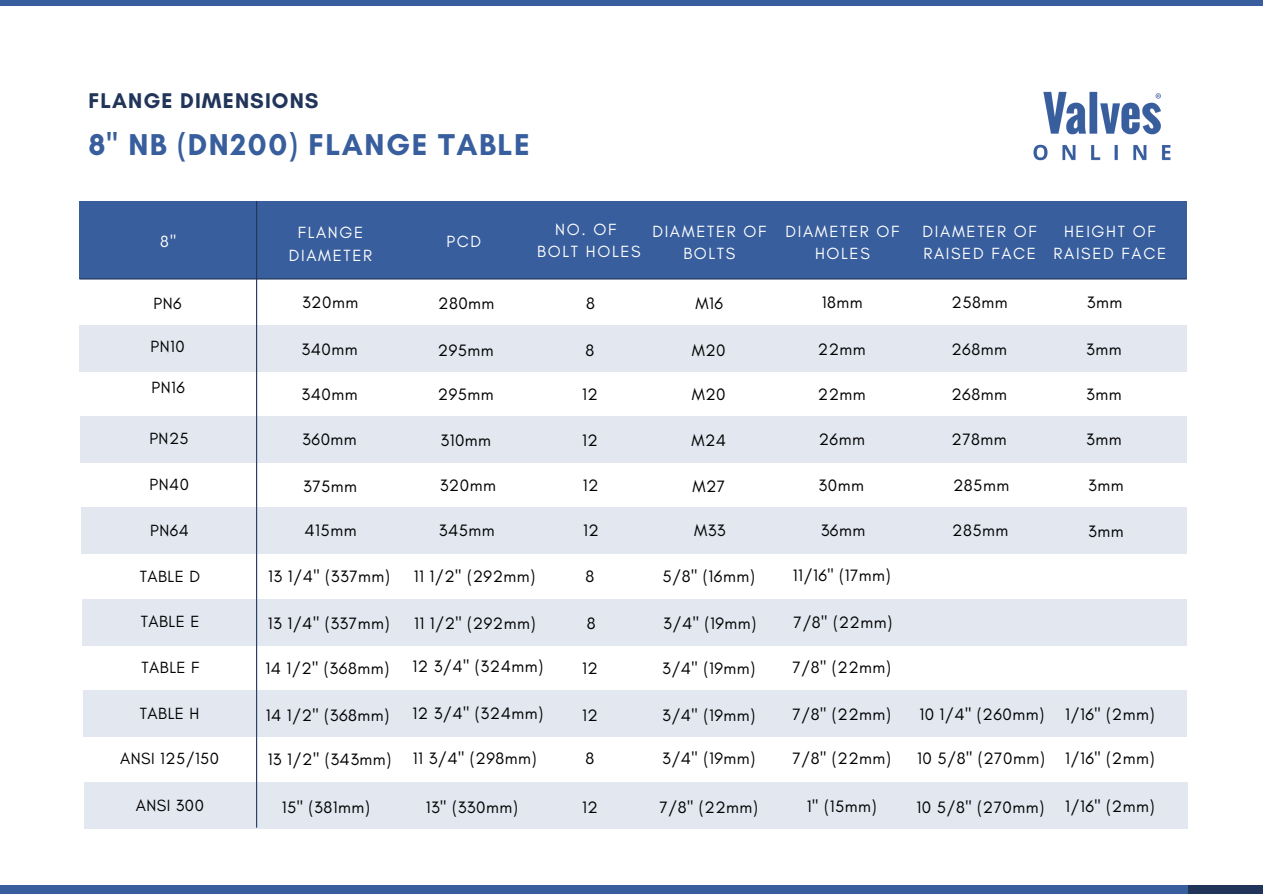
<style>
.page{position:relative;width:1263px;height:894px;background:#fff}
.page>*{position:absolute;margin:0;border:0;box-sizing:border-box;transform-origin:0 0}
.t1{font:700 30.6px "Glacial Indifference";letter-spacing:.05em;color:#385e9d}
.t2{font:700 21.6px "Glacial Indifference";letter-spacing:.05em;color:#203559}
.t3{font:16.8px "Glacial Indifference";letter-spacing:.03em;color:#000}
.t4{font:16.5px/22.5px "Glacial Indifference";letter-spacing:.1em;color:#fff;text-align:center}
.t5{font:16.5px "Glacial Indifference";letter-spacing:.03em;color:#000}
</style>
<div class="page">
<div style="left:0;top:0;width:1263px;height:6px;background:#385e9d"></div>
<img style="left:1033px;top:91px;width:138px;height:70px">
<div style="left:79px;top:201px;width:1108px;height:78px;background:#385e9d"></div>
<hr style="left:80px;top:278px;width:1106px;height:1px;background:#203559">
<div style="left:1188px;top:884px;width:75px;height:9px;background:#203559"></div>
<div style="left:79px;top:325px;width:1108px;height:46px;background:#e2e7f0"></div>
<hr style="left:256px;top:201px;width:1px;height:626px;background:#203559">
<div style="left:80px;top:416px;width:1107px;height:46px;background:#e2e7f0"></div>
<div style="left:82px;top:507px;width:1105px;height:46px;background:#e2e7f0"></div>
<div style="left:83px;top:599px;width:1104px;height:46px;background:#e2e7f0"></div>
<div style="left:83px;top:690px;width:1103px;height:46px;background:#e2e7f0"></div>
<div style="left:0;top:884px;width:1187px;height:9px;background:#385e9d"></div>
<div style="left:84px;top:782px;width:1103px;height:46px;background:#e2e7f0"></div>
<p class="t2" style="left:88px;top:88px;width:232px">FLANGE DIMENSIONS</p>
<h1 class="t1" style="left:88px;top:125px;width:443px">8" NB (DN200) FLANGE TABLE</h1>
<p class="t4" style="left:160px;top:230px;width:18px">8"</p>
<p class="t4" style="left:289px;top:221px;width:85px">FLANGE<br>DIAMETER</p>
<p class="t4" style="left:447px;top:230px;width:36px">PCD</p>
<p class="t4" style="left:537px;top:218px;width:105px">NO. OF<br>BOLT HOLES</p>
<p class="t4" style="left:652px;top:219px;width:116px">DIAMETER OF<br>BOLTS</p>
<p class="t4" style="left:785px;top:219px;width:116px">DIAMETER OF<br>HOLES</p>
<p class="t4" style="left:923px;top:219px;width:116px;text-align:left">DIAMETER OF<br>RAISED FACE</p>
<p class="t4" style="left:1054px;top:219px;width:114px">HEIGHT OF<br>RAISED FACE</p>
<p class="t5" style="left:154px;top:293px;width:30px">PN6</p>
<p class="t5" style="left:151px;top:336px;width:36px">PN10</p>
<p class="t5" style="left:152px;top:377px;width:35px">PN16</p>
<p class="t5" style="left:149px;top:428px;width:41px">PN25</p>
<p class="t5" style="left:150px;top:474px;width:41px">PN40</p>
<p class="t5" style="left:150px;top:520px;width:40px">PN64</p>
<p class="t5" style="left:140px;top:565px;width:62px">TABLE D</p>
<p class="t5" style="left:141px;top:611px;width:60px">TABLE E</p>
<p class="t5" style="left:142px;top:657px;width:59px">TABLE F</p>
<p class="t5" style="left:140px;top:702px;width:61px">TABLE H</p>
<p class="t5" style="left:120px;top:748px;width:100px">ANSI 125/150</p>
<p class="t5" style="left:136px;top:794px;width:70px">ANSI 300</p>
<p class="t3" style="left:302px;top:292px;width:58px">320mm</p>
<p class="t3" style="left:438px;top:293px;width:58px">280mm</p>
<p class="t3" style="left:586px;top:293px;width:10px">8</p>
<p class="t3" style="left:695px;top:293px;width:29px">M16</p>
<p class="t3" style="left:822px;top:292px;width:42px">18mm</p>
<p class="t3" style="left:952px;top:292px;width:58px">258mm</p>
<p class="t3" style="left:1087px;top:292px;width:37px">3mm</p>
<p class="t3" style="left:302px;top:339px;width:58px">340mm</p>
<p class="t3" style="left:438px;top:340px;width:57px">295mm</p>
<p class="t3" style="left:586px;top:340px;width:10px">8</p>
<p class="t3" style="left:692px;top:340px;width:35px">M20</p>
<p class="t3" style="left:818px;top:339px;width:49px">22mm</p>
<p class="t3" style="left:951px;top:339px;width:57px">268mm</p>
<p class="t3" style="left:1086px;top:339px;width:37px">3mm</p>
<p class="t3" style="left:302px;top:383px;width:58px">340mm</p>
<p class="t3" style="left:438px;top:384px;width:57px">295mm</p>
<p class="t3" style="left:582px;top:384px;width:17px">12</p>
<p class="t3" style="left:692px;top:384px;width:35px">M20</p>
<p class="t3" style="left:818px;top:383px;width:49px">22mm</p>
<p class="t3" style="left:951px;top:383px;width:57px">268mm</p>
<p class="t3" style="left:1086px;top:383px;width:37px">3mm</p>
<p class="t3" style="left:302px;top:429px;width:56px">360mm</p>
<p class="t3" style="left:440px;top:430px;width:52px">310mm</p>
<p class="t3" style="left:582px;top:430px;width:17px">12</p>
<p class="t3" style="left:691px;top:430px;width:36px">M24</p>
<p class="t3" style="left:819px;top:429px;width:48px">26mm</p>
<p class="t3" style="left:951px;top:429px;width:57px">278mm</p>
<p class="t3" style="left:1086px;top:429px;width:37px">3mm</p>
<p class="t3" style="left:303px;top:476px;width:55px">375mm</p>
<p class="t3" style="left:440px;top:475px;width:58px">320mm</p>
<p class="t3" style="left:583px;top:475px;width:17px">12</p>
<p class="t3" style="left:692px;top:476px;width:34px">M27</p>
<p class="t3" style="left:818px;top:474px;width:47px">30mm</p>
<p class="t3" style="left:953px;top:474px;width:58px">285mm</p>
<p class="t3" style="left:1088px;top:474px;width:37px">3mm</p>
<p class="t3" style="left:305px;top:520px;width:53px">415mm</p>
<p class="t3" style="left:439px;top:520px;width:57px">345mm</p>
<p class="t3" style="left:583px;top:520px;width:17px">12</p>
<p class="t3" style="left:694px;top:520px;width:33px">M33</p>
<p class="t3" style="left:821px;top:519px;width:46px">36mm</p>
<p class="t3" style="left:952px;top:519px;width:58px">285mm</p>
<p class="t3" style="left:268px;top:565px;width:123px">13 1/4" (337mm)</p>
<p class="t3" style="left:414px;top:565px;width:123px">11 1/2" (292mm)</p>
<p class="t3" style="left:586px;top:565px;width:10px">8</p>
<p class="t3" style="left:663px;top:565px;width:94px">5/8" (16mm)</p>
<p class="t3" style="left:793px;top:564px;width:100px">11/16" (17mm)</p>
<p class="t3" style="left:268px;top:612px;width:123px">13 1/4" (337mm)</p>
<p class="t3" style="left:414px;top:612px;width:123px">11 1/2" (292mm)</p>
<p class="t3" style="left:587px;top:612px;width:10px">8</p>
<p class="t3" style="left:663px;top:612px;width:95px">3/4" (19mm)</p>
<p class="t3" style="left:794px;top:611px;width:100px">7/8" (22mm)</p>
<p class="t3" style="left:265px;top:657px;width:125px">14 1/2" (368mm)</p>
<p class="t3" style="left:412px;top:655px;width:132px">12 3/4" (324mm)</p>
<p class="t3" style="left:582px;top:657px;width:17px">12</p>
<p class="t3" style="left:662px;top:657px;width:95px">3/4" (19mm)</p>
<p class="t3" style="left:792px;top:656px;width:100px">7/8" (22mm)</p>
<p class="t3" style="left:266px;top:704px;width:125px">14 1/2" (368mm)</p>
<p class="t3" style="left:412px;top:702px;width:132px">12 3/4" (324mm)</p>
<p class="t3" style="left:582px;top:704px;width:17px">12</p>
<p class="t3" style="left:662px;top:704px;width:95px">3/4" (19mm)</p>
<p class="t3" style="left:792px;top:703px;width:100px">7/8" (22mm)</p>
<p class="t3" style="left:919px;top:703px;width:237px">10 1/4" (260mm) 1/16" (2mm)</p>
<p class="t3" style="left:268px;top:748px;width:125px">13 1/2" (343mm)</p>
<p class="t3" style="left:413px;top:748px;width:125px">11 3/4" (298mm)</p>
<p class="t3" style="left:586px;top:748px;width:10px">8</p>
<p class="t3" style="left:662px;top:748px;width:95px">3/4" (19mm)</p>
<p class="t3" style="left:792px;top:747px;width:100px">7/8" (22mm)</p>
<p class="t3" style="left:917px;top:747px;width:239px">10 5/8" (270mm) 1/16" (2mm)</p>
<p class="t3" style="left:282px;top:796px;width:90px">15" (381mm)</p>
<p class="t3" style="left:426px;top:796px;width:94px">13" (330mm)</p>
<p class="t3" style="left:582px;top:796px;width:17px">12</p>
<p class="t3" style="left:659px;top:796px;width:100px">7/8" (22mm)</p>
<p class="t3" style="left:807px;top:795px;width:71px">1" (15mm)</p>
<p class="t3" style="left:916px;top:796px;width:240px">10 5/8" (270mm) 1/16" (2mm)</p>
<p class="t3" style="left:1088px;top:520px;width:37px">3mm</p>
</div>
